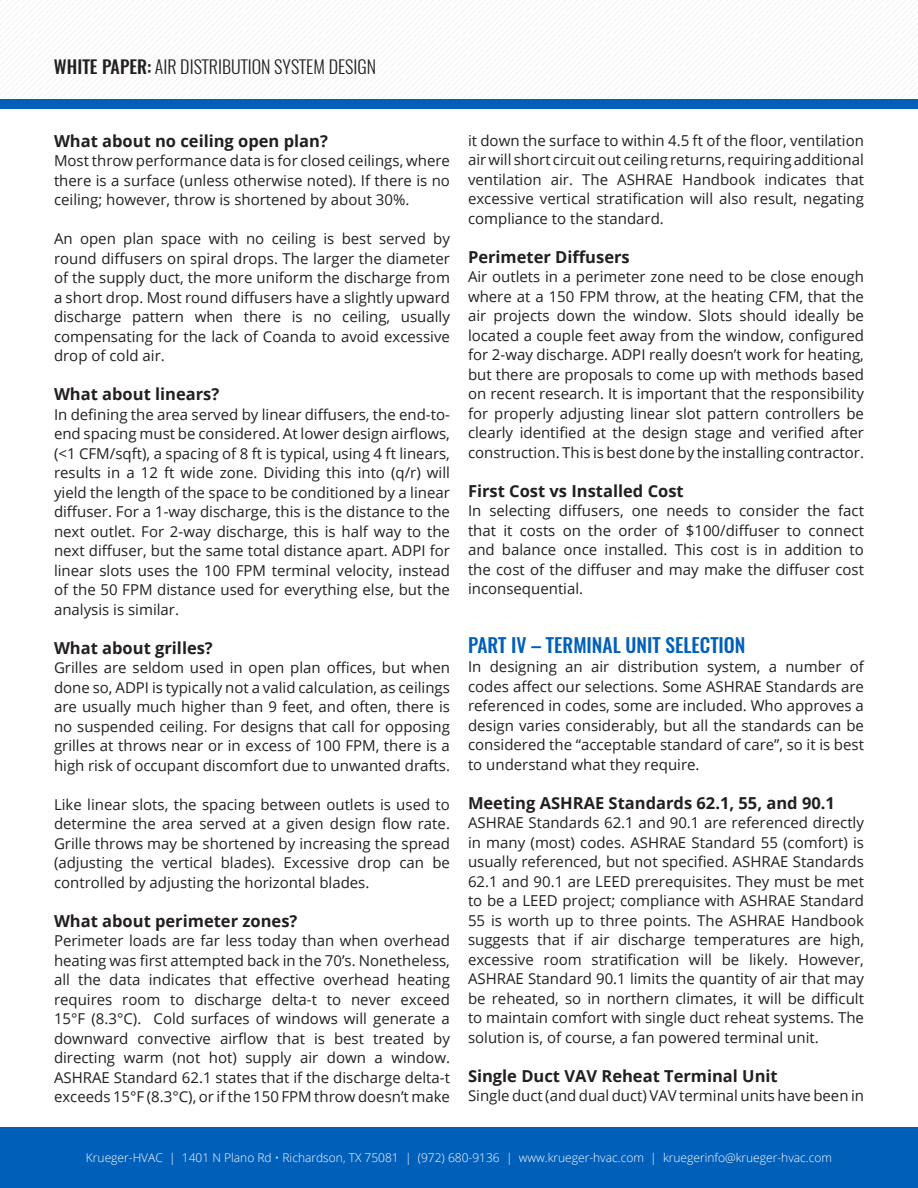
<style>
.page{position:relative;width:918px;height:1188px;background:#fff}
.page>*{position:absolute;margin:0;border:0;box-sizing:border-box;transform-origin:0 0}
.t1{font:500 19.5px "Oswald";color:#005fb9}
.t2{font:300 18px "Oswald";color:#231f20}
.t3{font:700 16.5px "Open Sans";color:#231f20}
.t4{font:15px/19.5px "Open Sans";color:#231f20;text-align:justify}
.t5{font:300 12px "Open Sans";color:#fff}
.s1{font-weight:500}
</style>
<div class="page">
<img style="left:0;top:0;width:918px;height:99px">
<div style="left:0;top:99px;width:918px;height:10px;background:#005fb9"></div>
<div style="left:0;top:1128px;width:918px;height:60px;background:#005fb9"></div>
<p class="t2" style="left:54px;top:54px;width:324px"><span class="s1">WHITE PAPER:</span> AIR DISTRIBUTION SYSTEM DESIGN</p>
<p class="t3" style="left:54px;top:129px;width:275px">What about no ceiling open plan?</p>
<p class="t4" style="left:54px;top:151px;width:398px">Most throw performance data is for closed ceilings, where there is a surface (unless otherwise noted). If there is no ceiling; however, throw is shortened by about 30%.</p>
<p class="t4" style="left:54px;top:229px;width:398px">An open plan space with no ceiling is best served by round diffusers on spiral drops. The larger the diameter of the supply duct, the more uniform the discharge from a short drop. Most round diffusers have a slightly upward discharge pattern when there is no ceiling, usually compensating for the lack of Coanda to avoid excessive drop of cold air.</p>
<p class="t3" style="left:54px;top:383px;width:167px">What about linears?</p>
<p class="t4" style="left:54px;top:404px;width:398px">In defining the area served by linear diffusers, the end-to&shy;end spacing must be considered. At lower design airflows, (&lt;1 CFM/sqft), a spacing of 8 ft is typical, using 4 ft linears, results in a 12 ft wide zone. Dividing this into (q/r) will yield the length of the space to be conditioned by a linear diffuser. For a 1-way discharge, this is the distance to the next outlet. For 2-way discharge, this is half way to the next diffuser, but the same total distance apart. ADPI for linear slots uses the 100 FPM terminal velocity, instead of the 50 FPM distance used for everything else, but the analysis is similar.</p>
<p class="t3" style="left:54px;top:636px;width:160px">What about grilles?</p>
<p class="t4" style="left:54px;top:658px;width:398px">Grilles are seldom used in open plan offices, but when done so, ADPI is typically not a valid calculation, as ceilings are usually much higher than 9 feet, and often, there is no suspended ceiling. For designs that call for opposing grilles at throws near or in excess of 100 FPM, there is a high risk of occupant discomfort due to unwanted drafts.</p>
<p class="t4" style="left:54px;top:794px;width:398px">Like linear slots, the spacing between outlets is used to determine the area served at a given design flow rate.<br>Grille throws may be shortened by increasing the spread (adjusting the vertical blades). Excessive drop can be controlled by adjusting the horizontal blades.</p>
<p class="t3" style="left:54px;top:909px;width:245px">What about perimeter zones?</p>
<p class="t4" style="left:54px;top:931px;width:398px">Perimeter loads are far less today than when overhead heating was first attempted back in the 70’s. Nonetheless, all the data indicates that effective overhead heating requires room to discharge delta-t to never exceed 15°F (8.3°C). Cold surfaces of windows will generate a downward convective airflow that is best treated by directing warm (not hot) supply air down a window.<br>ASHRAE Standard 62.1 states that if the discharge delta-t exceeds 15°F (8.3°C), or if the 150 FPM throw doesn’t make</p>
<p class="t4" style="left:468px;top:130px;width:398px">it down the surface to within 4.5 ft of the floor, ventilation air will short circuit out ceiling returns, requiring additional ventilation air. The ASHRAE Handbook indicates that excessive vertical stratification will also result, negating compliance to the standard.</p>
<p class="t3" style="left:468px;top:245px;width:163px">Perimeter Diffusers</p>
<p class="t4" style="left:468px;top:267px;width:398px">Air outlets in a perimeter zone need to be close enough where at a 150 FPM throw, at the heating CFM, that the air projects down the window. Slots should ideally be located a couple feet away from the window, configured for 2-way discharge. ADPI really doesn’t work for heating, but there are proposals to come up with methods based on recent research. It is important that the responsibility for properly adjusting linear slot pattern controllers be clearly identified at the design stage and verified after construction. This is best done by the installing contractor.</p>
<p class="t3" style="left:468px;top:479px;width:217px">First Cost vs Installed Cost</p>
<p class="t4" style="left:468px;top:501px;width:398px">In selecting diffusers, one needs to consider the fact that it costs on the order of $100/diffuser to connect and balance once installed. This cost is in addition to the cost of the diffuser and may make the diffuser cost inconsequential.</p>
<p class="t1" style="left:468px;top:631px;width:279px">PART IV – TERMINAL UNIT SELECTION</p>
<p class="t4" style="left:468px;top:657px;width:398px">In designing an air distribution system, a number of codes affect our selections. Some ASHRAE Standards are referenced in codes, some are included. Who approves a design varies considerably, but all the standards can be considered the “acceptable standard of care”, so it is best to understand what they require.</p>
<p class="t3" style="left:468px;top:791px;width:368px">Meeting ASHRAE Standards 62.1, 55, and 90.1</p>
<p class="t4" style="left:468px;top:813px;width:398px">ASHRAE Standards 62.1 and 90.1 are referenced directly in many (most) codes. ASHRAE Standard 55 (comfort) is usually referenced, but not specified. ASHRAE Standards 62.1 and 90.1 are LEED prerequisites. They must be met to be a LEED project; compliance with ASHRAE Standard 55 is worth up to three points. The ASHRAE Handbook suggests that if air discharge temperatures are high, excessive room stratification will be likely. However, ASHRAE Standard 90.1 limits the quantity of air that may be reheated, so in northern climates, it will be difficult to maintain comfort with single duct reheat systems. The solution is, of course, a fan powered terminal unit.</p>
<p class="t3" style="left:468px;top:1064px;width:311px">Single Duct VAV Reheat Terminal Unit</p>
<p class="t4" style="left:468px;top:1086px;width:398px">Single duct (and dual duct) VAV terminal units have been in</p>
<p class="t5" style="left:86px;top:1150px;width:748px">Krueger-HVAC | 1401 N Plano Rd • Richardson, TX 75081 | (972) 680-9136 | www.krueger-hvac.com | kruegerinfo@krueger-hvac.com</p>
</div>
